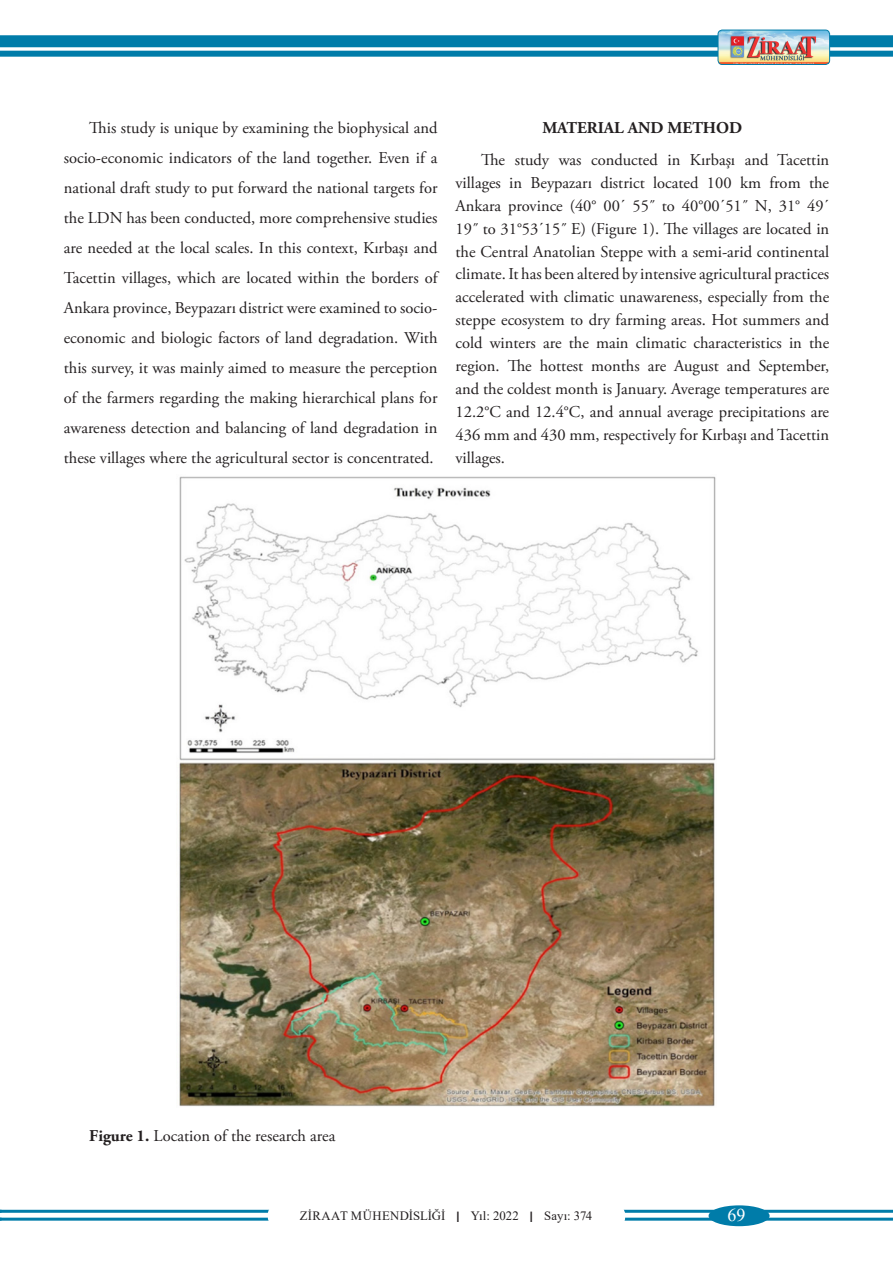
<style>
.page{position:relative;width:893px;height:1263px;background:#fff}
.page>*{position:absolute;margin:0;border:0;box-sizing:border-box;transform-origin:0 0}
.t1{font:18px "Times New Roman";color:#fff}
.Dergipak_metin{font:16.5px/23px "Adobe Garamond Pro";color:#231f20;text-align:justify}
.Dergipak_başlık{font:700 16.5px "Adobe Garamond Pro";color:#231f20}
.t2{font:12.75px "Times New Roman";letter-spacing:.005em;color:#231f20}
.s1{font-family:"Times New Roman"}
.s2{font-weight:700}
.s3{font-family:"Inconsolata";font-weight:700}
</style>
<div class="page">
<hr style="left:0;top:1218px;width:893px;height:3px;background:#007ca9">
<hr style="left:0;top:1210px;width:893px;height:3px;background:#007ca9">
<div style="left:709px;top:1205px;width:61px;height:21px;background:#007ca9;border-radius:50%"></div>
<div style="left:268px;top:1206px;width:357px;height:19px;background:#fff;border-radius:7px"></div>
<div style="left:0;top:35px;width:893px;height:12px;background:#007ca9"></div>
<div style="left:0;top:51px;width:893px;height:6px;background:#007ca9"></div>
<img style="left:718px;top:30px;width:112px;height:34px">
<div style="left:718px;top:30px;width:112px;height:35px;border:1px solid #007ca9;border-radius:4px"></div>
<img style="left:179px;top:476px;width:537px;height:631px">
<p class="Dergipak_metin" style="left:64px;top:113px;width:375px;line-height:30px;text-indent:26px">This study is unique by examining the biophysical and socio-economic indicators of the land together. Even if a national draft study to put forward the national targets for the LDN has been conducted, more comprehensive studies are needed at the local scales. In this context, Kırbaşı and Tacettin villages, which are located within the borders of Ankara province, Beypazarı district were examined to socio&shy;economic and biologic factors of land degradation. With this survey, it was mainly aimed to measure the perception of the farmers regarding the making hierarchical plans for awareness detection and balancing of land degradation in these villages where the agricultural sector is concentrated.</p>
<p class="Dergipak_başlık" style="left:542px;top:118px;width:202px">MATERIAL AND METHOD</p>
<p class="Dergipak_metin" style="left:455px;top:148px;width:375px;text-indent:26px">The study was conducted in Kırbaşı and Tacettin villages in Beypazarı district located 100 km from the Ankara province (40° 00<span class="s1">ˊ</span> 55˝ to 40°00<span class="s1">ˊ</span>51˝ N, 31° 49<span class="s1">ˊ </span>19˝ to 31°53<span class="s1">ˊ</span>15˝ E) (Figure 1). The villages are located in the Central Anatolian Steppe with a semi-arid continental climate. It has been altered by intensive agricultural practices accelerated with climatic unawareness, especially from the steppe ecosystem to dry farming areas. Hot summers and cold winters are the main climatic characteristics in the region. The hottest months are August and September, and the coldest month is January. Average temperatures are 12.2°C and 12.4°C, and annual average precipitations are 436 mm and 430 mm, respectively for Kırbaşı and Tacettin villages.</p>
<p class="Dergipak_metin" style="left:89px;top:1125px;width:248px"><span class="s2">Figure 1.</span> Location of the research area</p>
<p class="t2" style="left:300px;top:1206px;width:294px">ZİRAAT MÜHENDİSLİĞİ <span class="s3">|</span> Yıl: 2022 <span class="s3">|</span> Sayı: 374</p>
<p class="t1" style="left:728px;top:1203px;width:19px">69</p>
</div>
